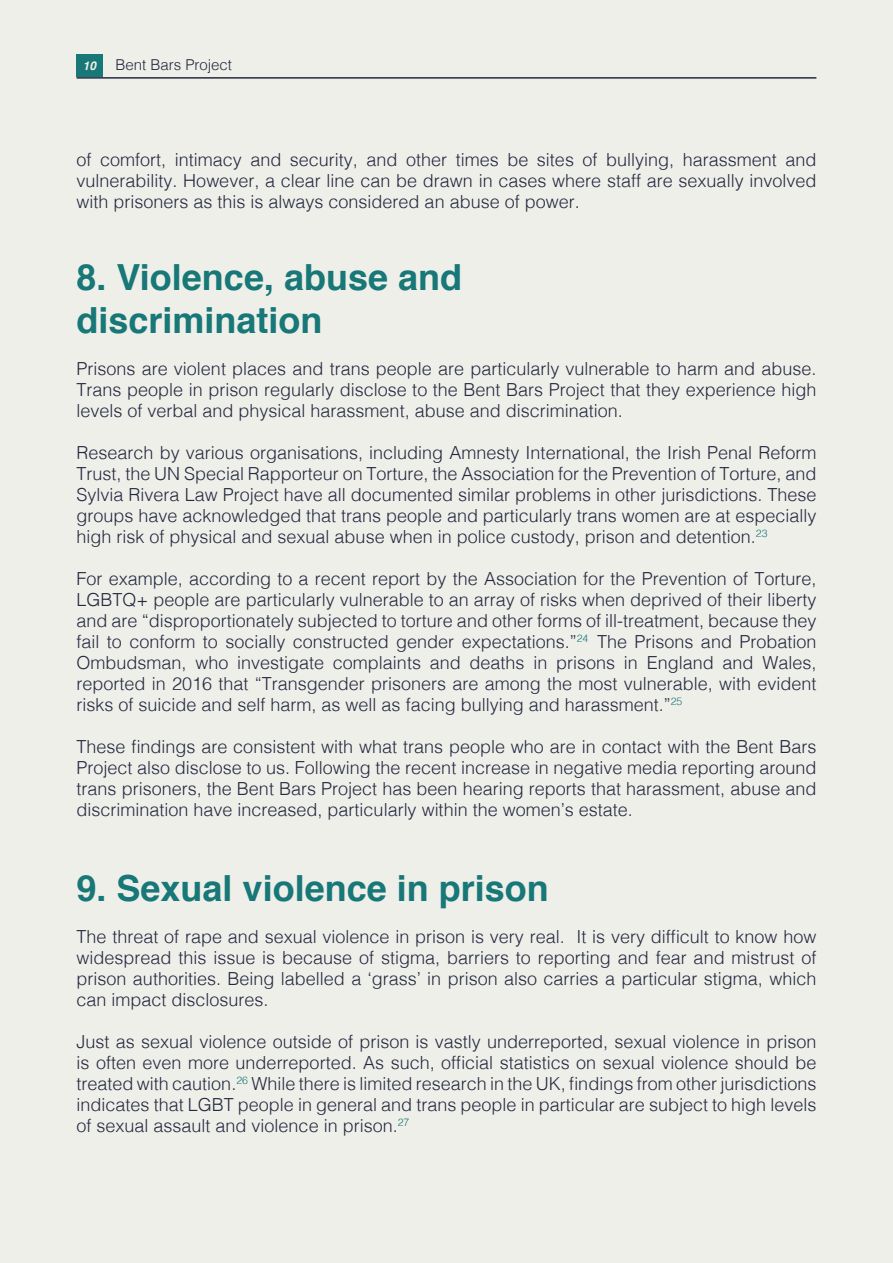
<style>
.page{position:relative;width:893px;height:1263px;background:#efefea}
.page>*{position:absolute;margin:0;border:0;box-sizing:border-box;transform-origin:0 0}
.Heading{font:700 36px "Helvetica";color:#187777}
.BB_Main_text{font:700 36px "Helvetica";color:#187777}
.BB_Main_text-2{font:300 18px/21px "Helvetica";color:#24293f;text-align:justify}
.t1{font:300 15px "Helvetica";color:#24293f}
.t2{font:italic 700 12px "Helvetica";color:#efefea}
</style>
<div class="page">
<div style="left:77px;top:55px;width:26px;height:22px;background:#187777"></div>
<hr style="left:77px;top:77px;width:739px;height:2px;background:#24293f">
<p class="t2" style="left:83px;top:56px;width:15px">10</p>
<p class="t1" style="left:115px;top:52px;width:118px">Bent Bars Project</p>
<p class="BB_Main_text-2" style="left:77px;top:148px;width:741px">of comfort, intimacy and security, and other times be sites of bullying, harassment and vulnerability. However, a clear line can be drawn in cases where staff are sexually involved with prisoners as this is always considered an abuse of power.</p>
<p class="BB_Main_text" style="left:77px;top:248px;width:387px">8. Violence, abuse and</p>
<p class="Heading" style="left:77px;top:291px;width:248px">discrimination</p>
<p class="BB_Main_text-2" style="left:77px;top:357px;width:741px">Prisons are violent places and trans people are particularly vulnerable to harm and abuse.<br>Trans people in prison regularly disclose to the Bent Bars Project that they experience high levels of verbal and physical harassment, abuse and discrimination.</p>
<p class="BB_Main_text-2" style="left:77px;top:441px;width:741px">Research by various organisations, including Amnesty International, the Irish Penal Reform Trust, the UN Special Rapporteur on Torture, the Association for the Prevention of Torture, and Sylvia Rivera Law Project have all documented similar problems in other jurisdictions. These groups have acknowledged that trans people and particularly trans women are at especially high risk of physical and sexual abuse when in police custody, prison and detention.<sup>23</sup></p>
<p class="BB_Main_text-2" style="left:77px;top:567px;width:741px">For example, according to a recent report by the Association for the Prevention of Torture, LGBTQ+ people are particularly vulnerable to an array of risks when deprived of their liberty and are “disproportionately subjected to torture and other forms of ill-treatment, because they fail to conform to socially constructed gender expectations.”<sup>24</sup> The Prisons and Probation Ombudsman, who investigate complaints and deaths in prisons in England and Wales, reported in 2016 that “Transgender prisoners are among the most vulnerable, with evident risks of suicide and self harm, as well as facing bullying and harassment.”<sup>25</sup></p>
<p class="BB_Main_text-2" style="left:77px;top:735px;width:741px">These findings are consistent with what trans people who are in contact with the Bent Bars Project also disclose to us. Following the recent increase in negative media reporting around trans prisoners, the Bent Bars Project has been hearing reports that harassment, abuse and discrimination have increased, particularly within the women’s estate.</p>
<p class="Heading" style="left:77px;top:859px;width:474px">9. Sexual violence in prison</p>
<p class="BB_Main_text-2" style="left:77px;top:925px;width:741px">The threat of rape and sexual violence in prison is very real. It is very difficult to know how widespread this issue is because of stigma, barriers to reporting and fear and mistrust of prison authorities. Being labelled a ‘grass’ in prison also carries a particular stigma, which can impact disclosures.</p>
<p class="BB_Main_text-2" style="left:77px;top:1030px;width:741px">Just as sexual violence outside of prison is vastly underreported, sexual violence in prison is often even more underreported. As such, official statistics on sexual violence should be treated with caution.<sup>26</sup> While there is limited research in the UK, findings from other jurisdictions indicates that LGBT people in general and trans people in particular are subject to high levels of sexual assault and violence in prison.<sup>27</sup></p>
</div>
